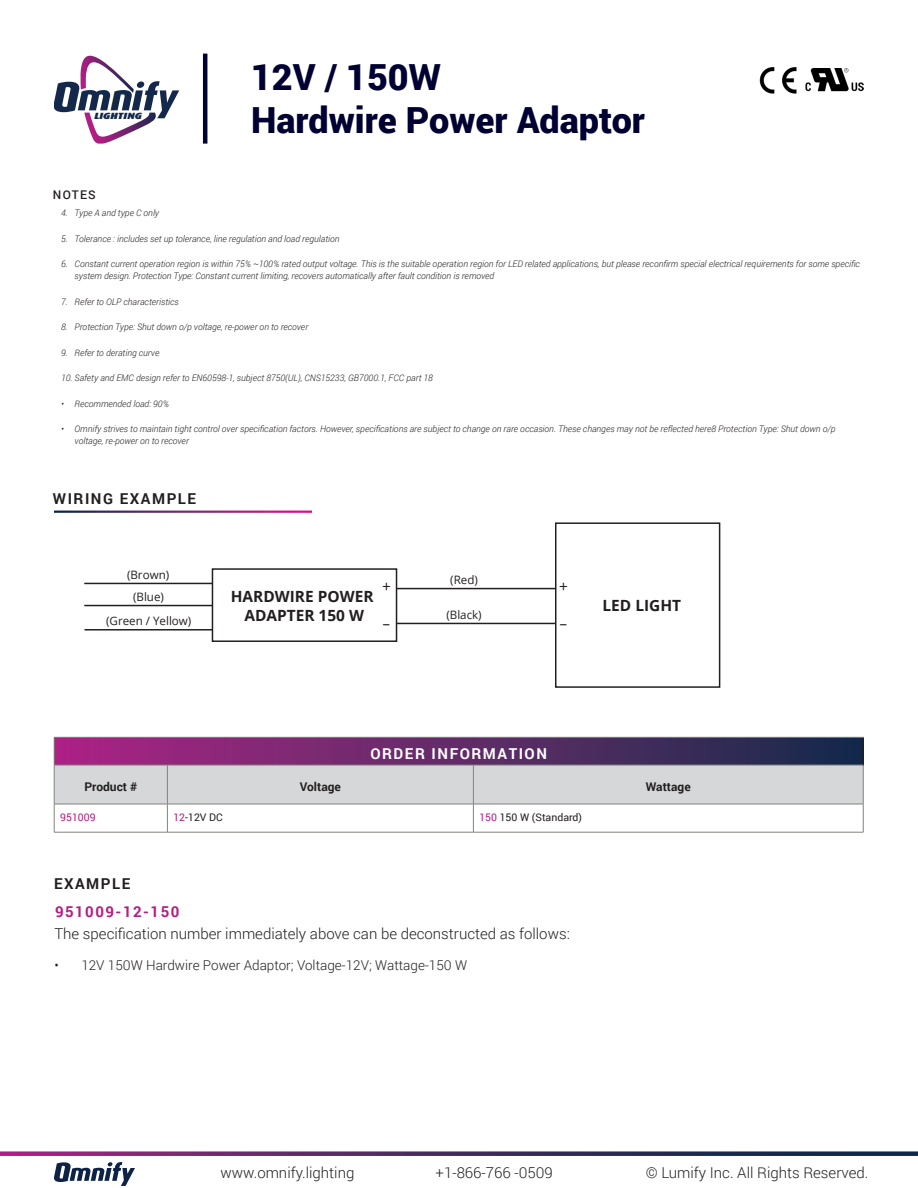
<style>
.page{position:relative;width:918px;height:1188px;background:#fff}
.page>*{position:absolute;margin:0;border:0;box-sizing:border-box;transform-origin:0 0}
.t1{font:900 36px "Roboto";color:#000032}
.t2{font:700 15.45px/18.6px "Open Sans";color:#231f20;text-align:center}
.t3{font:15.45px "Open Sans";color:#231f20}
.t4{font:15.45px "Open Sans";color:#231f20;scale:1.7 1}
.Product_Bodycopy{font:300 15px "Roboto";color:#231f20}
.Small_header{font:700 15px "Roboto";letter-spacing:.1em;color:#231f20}
.Table_Title{font:700 15px "Roboto";letter-spacing:.1em;color:#fff}
.Small_header-2{font:700 15px "Roboto";letter-spacing:.1em;color:#b41e82}
.t5{font:300 13.5px "Roboto";color:#231f20}
.t6{font:700 12px "Roboto";color:#231f20}
.Small_header-3{font:500 12px "Roboto";letter-spacing:.1em;color:#231f20}
.t7{font:11.55px/21.5px "Open Sans";color:#231f20;text-align:center}
.t8{font:10.5px "Roboto";color:#231f20}
.t9{font:10.5px "Roboto";color:#b41e82}
.t10{font:italic 300 9px/12px "Roboto";color:#231f20}
.t11{font:italic 900 9px "Dax Pro";color:#13284b;scale:1.25 1}
.s1{color:#b41e82}
</style>
<div class="page">
<svg style="left:54px;top:1162px;width:81px;height:24px"></svg>
<svg style="left:0;top:1151px;width:918px;height:5px;background:#5c3d6f"></svg>
<svg style="left:54px;top:56px;width:125px;height:88px"></svg>
<hr style="left:203px;top:54px;width:4px;height:90px;background:#000032">
<img style="left:759px;top:67px;width:38px;height:27px">
<img style="left:805px;top:69px;width:59px;height:23px">
<div style="left:212px;top:568px;width:185px;height:74px;border:2px solid #231f20"></div>
<div style="left:555px;top:522px;width:165px;height:166px;border:2px solid #231f20"></div>
<hr style="left:84px;top:583px;width:128px;height:1px;background:#231f20">
<hr style="left:84px;top:605px;width:128px;height:1px;background:#231f20">
<hr style="left:397px;top:588px;width:159px;height:1px;background:#231f20">
<hr style="left:397px;top:623px;width:159px;height:1px;background:#231f20">
<hr style="left:84px;top:629px;width:129px;height:2px;background:#231f20">
<hr style="left:54px;top:832px;width:113px;height:1px;background:#828380">
<hr style="left:167px;top:832px;width:306px;height:1px;background:#828380">
<hr style="left:473px;top:832px;width:390px;height:1px;background:#828380">
<hr style="left:54px;top:737px;width:113px;height:1px;background:#828380">
<svg style="left:54px;top:738px;width:810px;height:94px"></svg>
<hr style="left:167px;top:737px;width:306px;height:1px;background:#828380">
<hr style="left:473px;top:737px;width:391px;height:1px;background:#828380">
<hr style="left:54px;top:765px;width:113px;height:1px;background:#828380">
<hr style="left:167px;top:765px;width:306px;height:1px;background:#828380">
<hr style="left:473px;top:765px;width:390px;height:1px;background:#828380">
<p class="t11" style="left:94px;top:110px;width:40px">LIGHTING</p>
<p class="Small_header-3" style="left:53px;top:187px;width:44px">NOTES</p>
<p class="t1" style="left:251px;top:52px;width:191px">12V / 150W</p>
<p class="t1" style="left:251px;top:95px;width:396px">Hardwire Power Adaptor</p>
<p class="t10" style="left:61px;top:207px;width:100px">4. Type A and type C only</p>
<p class="t10" style="left:61px;top:232px;width:280px">5. Tolerance : includes set up tolerance, line regulation and load regulation</p>
<p class="t10" style="left:75px;top:258px;width:787px;text-indent:-14px">6. Constant current operation region is within 75% ~100% rated output voltage. This is the suitable operation region for LED related applications, but please reconfirm special electrical requirements for some specific system design. Protection Type: Constant current limiting, recovers automatically after fault condition is removed</p>
<p class="t10" style="left:61px;top:295px;width:119px">7. Refer to OLP characteristics</p>
<p class="t10" style="left:61px;top:321px;width:249px">8. Protection Type: Shut down o/p voltage, re-power on to recover</p>
<p class="t10" style="left:61px;top:346px;width:100px">9. Refer to derating curve</p>
<p class="t10" style="left:61px;top:372px;width:373px">10. Safety and EMC design refer to EN60598-1, subject 8750(UL), CNS15233, GB7000.1, FCC part 18</p>
<p class="t10" style="left:61px;top:397px;width:109px">• Recommended load: 90%</p>
<p class="t10" style="left:75px;top:423px;width:762px;text-indent:-14px">• Omnify strives to maintain tight control over specification factors. However, specifications are subject to change on rare occasion. These changes may not be reflected here8 Protection Type: Shut down o/p voltage, re-power on to recover</p>
<p class="Small_header" style="left:53px;top:488px;width:145px">WIRING EXAMPLE</p>
<p class="t7" style="left:127px;top:564px;width:44px">(Brown) (Blue)</p>
<p class="t7" style="left:106px;top:610px;width:87px">(Green / Yellow)</p>
<p class="t7" style="left:450px;top:569px;width:29px">(Red)</p>
<p class="t7" style="left:446px;top:603px;width:37px">(Black)</p>
<h2 class="t3" style="left:382px;top:576px;width:10px">+</h2>
<h2 class="t4" style="left:382px;top:612px;width:6px">-</h2>
<h2 class="t3" style="left:559px;top:576px;width:10px">+</h2>
<h2 class="t4" style="left:559px;top:612px;width:6px">-</h2>
<h2 class="t2" style="left:231px;top:587px;width:144px">HARDWIRE POWER<br>ADAPTER 150 W</h2>
<h2 class="t2" style="left:603px;top:596px;width:80px">LED LIGHT</h2>
<p class="Table_Title" style="left:370px;top:743px;width:178px">ORDER INFORMATION</p>
<p class="t6" style="left:84px;top:778px;width:54px">Product #</p>
<p class="t6" style="left:300px;top:778px;width:43px">Voltage</p>
<p class="t6" style="left:646px;top:778px;width:46px">Wattage</p>
<p class="t9" style="left:60px;top:810px;width:37px">951009</p>
<p class="t8" style="left:173px;top:810px;width:51px"><span class="s1">12</span>-12V DC</p>
<p class="t8" style="left:479px;top:810px;width:104px"><span class="s1">150</span> 150 W (Standard)</p>
<p class="Small_header" style="left:54px;top:873px;width:78px">EXAMPLE</p>
<p class="Product_Bodycopy" style="left:54px;top:923px;width:517px">The specification number immediately above can be deconstructed as follows:</p>
<p class="t5" style="left:54px;top:956px;width:414px">• 12V 150W Hardwire Power Adaptor; Voltage-12V; Wattage-150 W</p>
<p class="Small_header-2" style="left:55px;top:901px;width:126px">951009-12-150</p>
<h3 class="Product_Bodycopy" style="left:221px;top:1162px;width:135px">www.omnify.lighting</h3>
<h3 class="Product_Bodycopy" style="left:436px;top:1162px;width:119px">+1-866-766 -0509</h3>
<h3 class="Product_Bodycopy" style="left:646px;top:1162px;width:224px">© Lumify Inc. All Rights Reserved.</h3>
</div>
